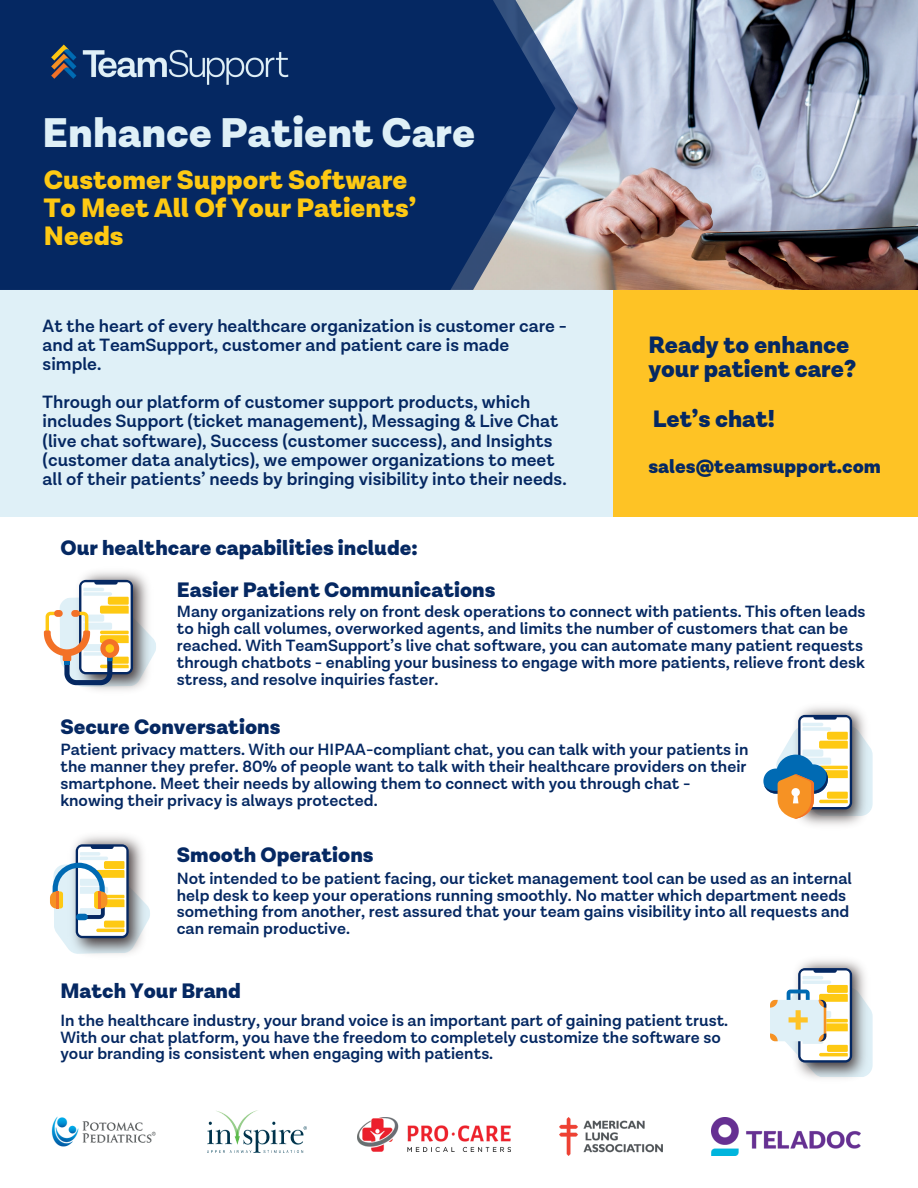
<style>
.page{position:relative;width:918px;height:1188px;background:#fff}
.page>*{position:absolute;margin:0;border:0;box-sizing:border-box;transform-origin:0 0}
.t1{font:900 42px "Lota Grotesque Alt 1";color:#dff0f7}
.t2{font:900 27px/28.2px "Lota Grotesque Alt 1";color:#fec913}
.t3{font:900 24px/24.8px "Lota Grotesque Alt 1";color:#052862}
.t4{font:900 21.15px "Lota Grotesque Alt 1";color:#052862}
.t5{font:900 19.5px "Lota Grotesque Alt 1";color:#052862}
.t6{font:600 18px/19.2px "Lota Grotesque Alt 1";color:#052862}
.t7{font:600 16.5px/16.8px "Lota Grotesque Alt 1";color:#052862}
</style>
<div class="page">
<img style="left:578px;top:0;width:340px;height:290px">
<div style="left:0;top:290px;width:622px;height:226px;background:#dff0f7"></div>
<svg style="left:555px;top:0;width:23px;height:290px;background:#b5becc"></svg>
<svg style="left:0;top:0;width:555px;height:290px;background:#103168"></svg>
<img style="left:44px;top:33px;width:252px;height:63px">
<img style="left:81px;top:572px;width:65px;height:118px">
<svg style="left:44px;top:582px;width:112px;height:105px"></svg>
<img style="left:798px;top:707px;width:65px;height:118px">
<svg style="left:763px;top:717px;width:110px;height:102px"></svg>
<img style="left:75px;top:836px;width:66px;height:11px">
<svg style="left:76px;top:844px;width:53px;height:94px"></svg>
<svg style="left:50px;top:847px;width:100px;height:107px"></svg>
<img style="left:798px;top:960px;width:65px;height:118px">
<div style="left:613px;top:290px;width:305px;height:226px;background:#fec325"></div>
<img style="left:712px;top:1118px;width:148px;height:38px">
<img style="left:560px;top:1118px;width:102px;height:38px">
<img style="left:357px;top:1118px;width:153px;height:33px">
<img style="left:208px;top:1111px;width:99px;height:41px">
<img style="left:51px;top:1116px;width:105px;height:31px">
<svg style="left:770px;top:970px;width:103px;height:107px"></svg>
<h1 class="t1" style="left:43px;top:107px;width:434px">Enhance Patient Care</h1>
<h2 class="t2" style="left:44px;top:166px;width:374px">Customer Support Software<br>To Meet All Of Your Patients’<br>Needs</h2>
<p class="t6" style="left:43px;top:317px;width:526px">At the heart of every healthcare organization is customer care - and at TeamSupport, customer and patient care is made simple.</p>
<p class="t6" style="left:43px;top:393px;width:526px">Through our platform of customer support products, which includes Support (ticket management), Messaging &amp; Live Chat (live chat software), Success (customer success), and Insights (customer data analytics), we empower organizations to meet all of their patients’ needs by bringing visibility into their needs.</p>
<p class="t4" style="left:60px;top:535px;width:359px">Our healthcare capabilities include:</p>
<p class="t4" style="left:177px;top:577px;width:320px">Easier Patient Communications</p>
<h3 class="t3" style="left:648px;top:333px;width:209px">Ready to enhance your patient care?</h3>
<h3 class="t3" style="left:653px;top:407px;width:124px">Let’s chat!</h3>
<p class="t5" style="left:648px;top:455px;width:234px">sales@teamsupport.com</p>
<p class="t7" style="left:177px;top:604px;width:690px">Many organizations rely on front desk operations to connect with patients. This often leads to high call volumes, overworked agents, and limits the number of customers that can be reached. With TeamSupport’s live chat software, you can automate many patient requests through chatbots - enabling your business to engage with more patients, relieve front desk stress, and resolve inquiries faster.</p>
<p class="t4" style="left:60px;top:714px;width:222px">Secure Conversations</p>
<p class="t7" style="left:60px;top:742px;width:689px">Patient privacy matters. With our HIPAA-compliant chat, you can talk with your patients in the manner they prefer. 80% of people want to talk with their healthcare providers on their smartphone. Meet their needs by allowing them to connect with you through chat - knowing their privacy is always protected.</p>
<p class="t4" style="left:177px;top:842px;width:198px">Smooth Operations</p>
<p class="t7" style="left:177px;top:870px;width:677px">Not intended to be patient facing, our ticket management tool can be used as an internal help desk to keep your operations running smoothly. No matter which department needs something from another, rest assured that your team gains visibility into all requests and can remain productive.</p>
<p class="t4" style="left:60px;top:978px;width:182px">Match Your Brand</p>
<p class="t7" style="left:60px;top:1012px;width:669px">In the healthcare industry, your brand voice is an important part of gaining patient trust.<br>With our chat platform, you have the freedom to completely customize the software so your branding is consistent when engaging with patients.</p>
</div>
